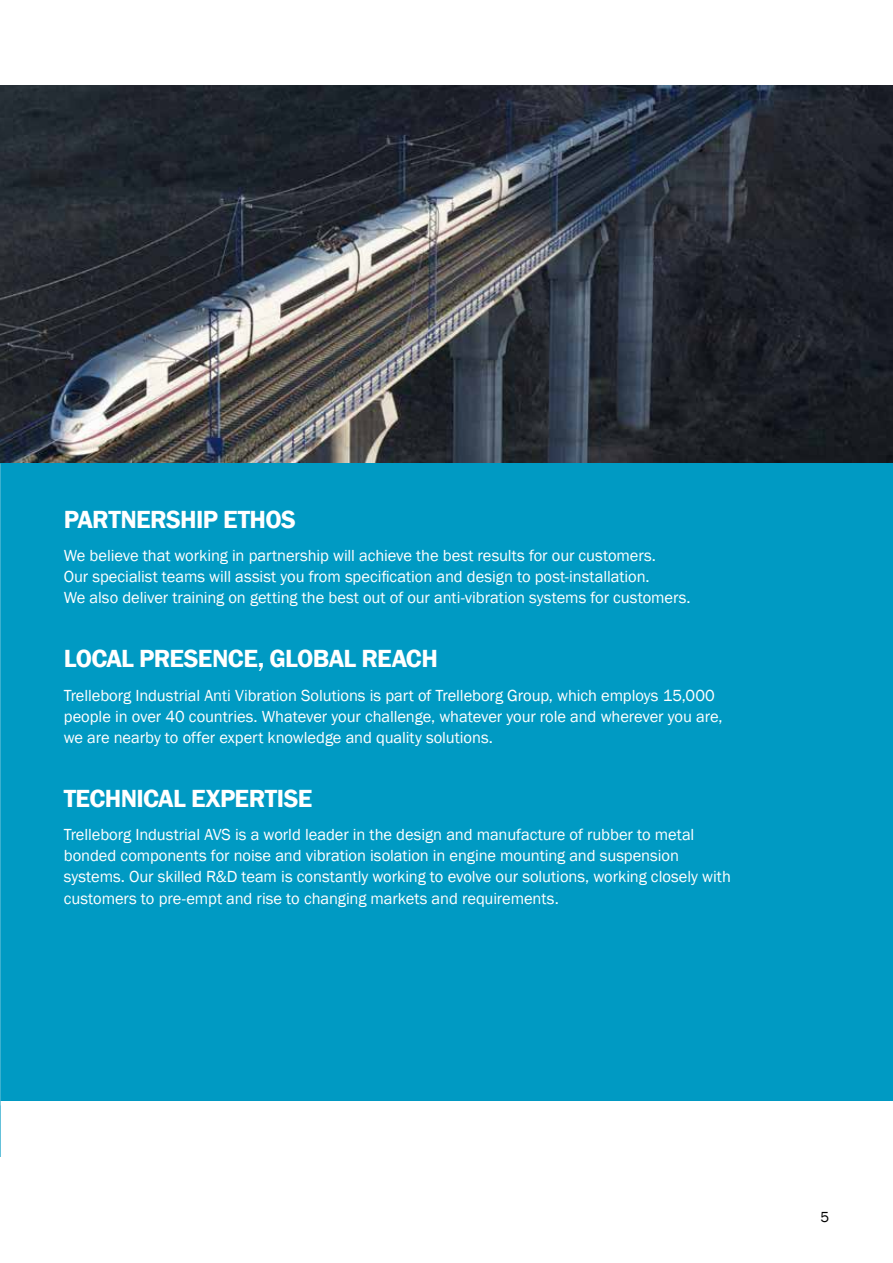
<style>
.page{position:relative;width:893px;height:1263px;background:#fff}
.page>*{position:absolute;margin:0;border:0;box-sizing:border-box;transform-origin:0 0}
.t1{font:600 25.5px "Franklin Gothic";letter-spacing:-.025em;color:#fff}
.t2{font:16.5px/21px "Franklin Gothic";letter-spacing:-.005em;color:#fff}
.t3{font:15px "Franklin Gothic";color:#000}
</style>
<div class="page">
<hr style="left:0;top:1100px;width:1px;height:57px;background:#009ac3">
<img style="left:0;top:85px;width:893px;height:378px">
<div style="left:0;top:463px;width:893px;height:638px;background:#009ac3"></div>
<h1 class="t1" style="left:64px;top:503px;width:234px">PARTNERSHIP ETHOS</h1>
<p class="t2" style="left:64px;top:546px;width:628px">We believe that working in partnership will achieve the best results for our customers.<br>Our specialist teams will assist you from specification and design to post-installation.<br>We also deliver training on getting the best out of our anti-vibration systems for customers.</p>
<h1 class="t1" style="left:64px;top:643px;width:376px">LOCAL PRESENCE, GLOBAL REACH</h1>
<p class="t2" style="left:64px;top:685px;width:660px">Trelleborg Industrial Anti Vibration Solutions is part of Trelleborg Group, which employs 15,000 people in over 40 countries. Whatever your challenge, whatever your role and wherever you are, we are nearby to offer expert knowledge and quality solutions.</p>
<h1 class="t1" style="left:64px;top:782px;width:250px">TECHNICAL EXPERTISE</h1>
<p class="t2" style="left:64px;top:825px;width:669px">Trelleborg Industrial AVS is a world leader in the design and manufacture of rubber to metal bonded components for noise and vibration isolation in engine mounting and suspension systems. Our skilled R&amp;D team is constantly working to evolve our solutions, working closely with customers to pre-empt and rise to changing markets and requirements.</p>
<p class="t3" style="left:820px;top:1208px;width:10px">5</p>
</div>
